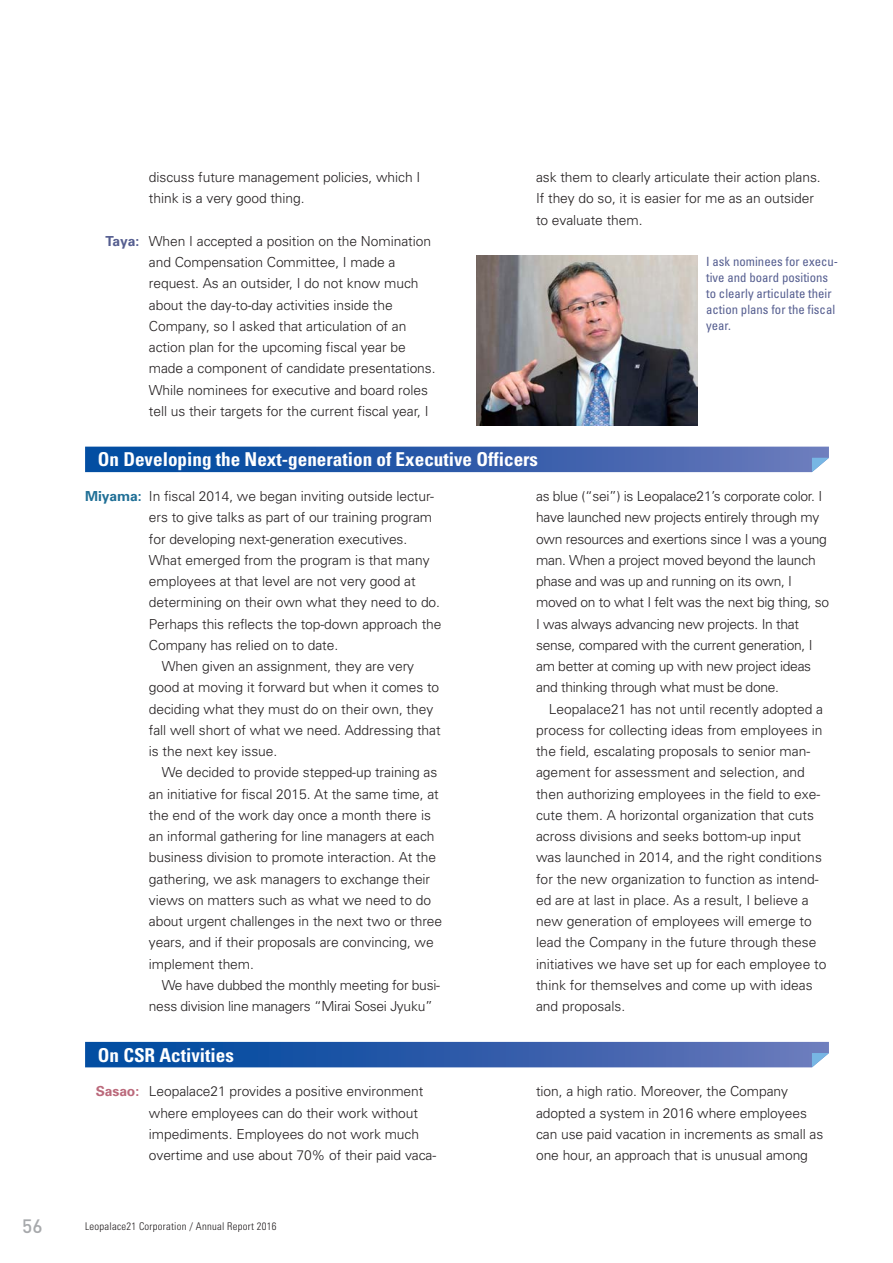
<style>
.page{position:relative;width:893px;height:1263px;background:#fff}
.page>*{position:absolute;margin:0;border:0;box-sizing:border-box;transform-origin:0 0}
.t1{font:700 condensed 19.2px "Univers";color:#fff}
.t2{font:500 19.2px "DIN";color:#a7a9ac}
.t3{font:300 13.8px/21.3px "Univers";letter-spacing:-.005em;color:#231f20}
.t4{font:condensed 12.75px/15.9px "Univers";color:#555e90}
.t5{font:300 condensed 10.65px "Univers";letter-spacing:.025em;color:#231f20}
.s1{font-weight:700;color:#555e90}
.s2{font-weight:700;color:#1f6f96}
.s3{font-weight:700;color:#bb697b}
</style>
<div class="page">
<img style="left:476px;top:255px;width:221px;height:170px">
<svg style="left:85px;top:447px;width:743px;height:25px;background:#305eab"></svg>
<svg style="left:85px;top:1042px;width:743px;height:25px;background:#305eab"></svg>
<p class="t3" style="left:149px;top:168px;width:273px">discuss future management policies, which I think is a very good thing.</p>
<p class="t3" style="left:149px;top:232px;width:288px;text-indent:-44px"><span class="s1">Taya:</span> When I accepted a position on the Nomination and Compensation Committee, I made a request. As an outsider, I do not know much about the day-to-day activities inside the Company, so I asked that articulation of an action plan for the upcoming fiscal year be made a component of candidate presentations.<br>While nominees for executive and board roles tell us their targets for the current fiscal year, I</p>
<p class="t3" style="left:536px;top:168px;width:286px">ask them to clearly articulate their action plans.<br>If they do so, it is easier for me as an outsider to evaluate them.</p>
<p class="t4" style="left:706px;top:255px;width:133px">I ask nominees for execu&shy;tive and board positions to clearly articulate their action plans for the fiscal year.</p>
<h1 class="t1" style="left:98px;top:453px;width:442px">On Developing the Next-generation of Executive Officers</h1>
<p class="t3" style="left:85px;top:487px;width:350px"><span class="s2">Miyama:</span> In fiscal 2014, we began inviting outside lectur-</p>
<p class="t3" style="left:149px;top:508px;width:285px">ers to give talks as part of our training program</p>
<p class="t3" style="left:149px;top:530px;width:260px">for developing next-generation executives.</p>
<p class="t3" style="left:149px;top:551px;width:282px">What emerged from the program is that many</p>
<p class="t3" style="left:149px;top:572px;width:268px">employees at that level are not very good at</p>
<p class="t3" style="left:149px;top:593px;width:293px">determining on their own what they need to do.</p>
<p class="t3" style="left:149px;top:615px;width:294px">Perhaps this reflects the top-down approach the</p>
<p class="t3" style="left:149px;top:636px;width:191px">Company has relied on to date.</p>
<p class="t3" style="left:162px;top:657px;width:254px">When given an assignment, they are very</p>
<p class="t3" style="left:149px;top:679px;width:292px">good at moving it forward but when it comes to</p>
<p class="t3" style="left:149px;top:700px;width:286px">deciding what they must do on their own, they</p>
<p class="t3" style="left:149px;top:721px;width:293px">fall well short of what we need. Addressing that</p>
<p class="t3" style="left:149px;top:742px;width:130px">is the next key issue.</p>
<p class="t3" style="left:162px;top:764px;width:277px">We decided to provide stepped-up training as</p>
<p class="t3" style="left:149px;top:785px;width:291px">an initiative for fiscal 2015. At the same time, at</p>
<p class="t3" style="left:149px;top:806px;width:283px">the end of the work day once a month there is</p>
<p class="t3" style="left:149px;top:827px;width:287px">an informal gathering for line managers at each</p>
<p class="t3" style="left:149px;top:849px;width:289px">business division to promote interaction. At the</p>
<p class="t3" style="left:149px;top:870px;width:283px">gathering, we ask managers to exchange their</p>
<p class="t3" style="left:149px;top:891px;width:284px">views on matters such as what we need to do</p>
<p class="t3" style="left:149px;top:912px;width:295px">about urgent challenges in the next two or three</p>
<p class="t3" style="left:149px;top:934px;width:286px">years, and if their proposals are convincing, we</p>
<p class="t3" style="left:149px;top:955px;width:107px">implement them.</p>
<p class="t3" style="left:162px;top:976px;width:280px">We have dubbed the monthly meeting for busi-</p>
<p class="t3" style="left:149px;top:997px;width:285px">ness division line managers “Mirai Sosei Jyuku”</p>
<h1 class="t1" style="left:98px;top:1048px;width:138px">On CSR Activities</h1>
<p class="t3" style="left:536px;top:487px;width:294px">as blue (“sei”) is Leopalace21’s corporate color. I have launched new projects entirely through my own resources and exertions since I was a young man. When a project moved beyond the launch phase and was up and running on its own, I moved on to what I felt was the next big thing, so I was always advancing new projects. In that sense, compared with the current generation, I am better at coming up with new project ideas and thinking through what must be done.</p>
<p class="t3" style="left:536px;top:700px;width:292px;text-indent:13px">Leopalace21 has not until recently adopted a process for collecting ideas from employees in the field, escalating proposals to senior man&shy;agement for assessment and selection, and then authorizing employees in the field to exe&shy;cute them. A horizontal organization that cuts across divisions and seeks bottom-up input was launched in 2014, and the right conditions for the new organization to function as intend&shy;ed are at last in place. As a result, I believe a new generation of employees will emerge to lead the Company in the future through these initiatives we have set up for each employee to think for themselves and come up with ideas and proposals.</p>
<p class="t3" style="left:149px;top:1082px;width:289px;text-indent:-53px"><span class="s3">Sasao:</span> Leopalace21 provides a positive environment where employees can do their work without impediments. Employees do not work much overtime and use about 70% of their paid vaca-</p>
<p class="t3" style="left:536px;top:1082px;width:289px">tion, a high ratio. Moreover, the Company adopted a system in 2016 where employees can use paid vacation in increments as small as one hour, an approach that is unusual among</p>
<h1 class="t2" style="left:22px;top:1213px;width:22px">56</h1>
<p class="t5" style="left:85px;top:1222px;width:193px">Leopalace21 Corporation / Annual Report 2016</p>
</div>
